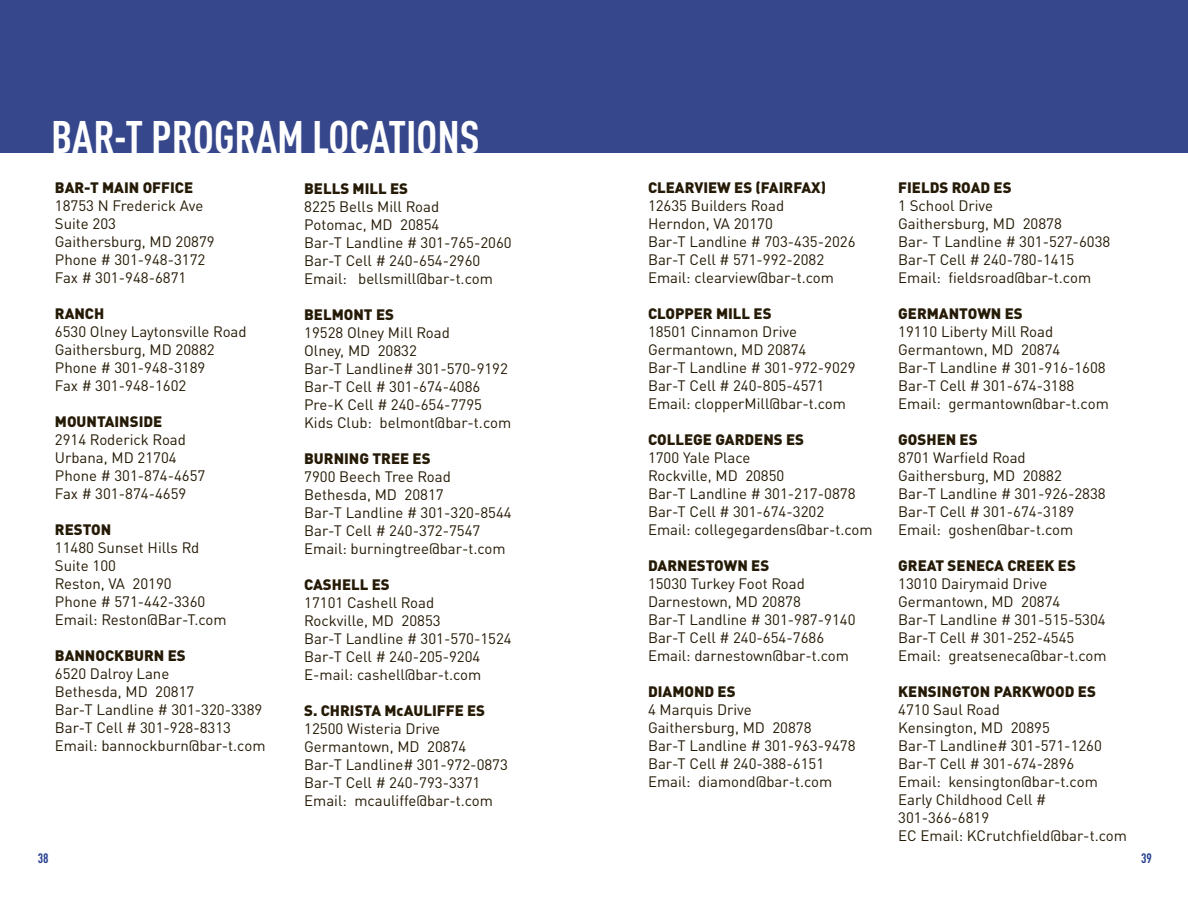
<style>
.page{position:relative;width:1188px;height:918px;background:#fff}
.page>*{position:absolute;margin:0;border:0;box-sizing:border-box;transform-origin:0 0}
.t1{font:700 condensed 45px "DINOT";color:#fff}
.t2{font:15px/18px "DINOT";color:#251a05}
.t3{font:900 15px "DINOT";color:#251a05}
.t4{font:700 condensed 13.5px "DINOT";color:#253f8e}
</style>
<div class="page">
<div style="left:0;top:0;width:1188px;height:152px;background:#36478c"></div>
<h1 class="t1" style="left:51px;top:109px;width:430px">BAR-T PROGRAM LOCATIONS</h1>
<p class="t3" style="left:55px;top:178px;width:140px">BAR-T MAIN OFFICE</p>
<p class="t2" style="left:55px;top:197px;width:161px">18753 N Frederick Ave<br>Suite 203<br>Gaithersburg, MD 20879<br>Phone # 301-948-3172<br>Fax # 301-948-6871</p>
<p class="t3" style="left:55px;top:304px;width:51px">RANCH</p>
<p class="t2" style="left:55px;top:323px;width:193px">6530 Olney Laytonsville Road<br>Gaithersburg, MD 20882<br>Phone # 301-948-3189<br>Fax # 301-948-1602</p>
<p class="t3" style="left:55px;top:412px;width:109px">MOUNTAINSIDE</p>
<p class="t2" style="left:55px;top:431px;width:152px">2914 Roderick Road<br>Urbana, MD 21704<br>Phone # 301-874-4657<br>Fax # 301-874-4659</p>
<p class="t3" style="left:55px;top:520px;width:58px">RESTON</p>
<p class="t2" style="left:55px;top:539px;width:173px">11480 Sunset Hills Rd<br>Suite 100<br>Reston, VA 20190<br>Phone # 571-442-3360<br>Email: Reston@Bar-T.com</p>
<p class="t3" style="left:55px;top:646px;width:132px">BANNOCKBURN ES</p>
<p class="t2" style="left:55px;top:665px;width:212px">6520 Dalroy Lane<br>Bethesda, MD 20817<br>Bar-T Landline # 301-320-3389<br>Bar-T Cell # 301-928-8313<br>Email: bannockburn@bar-t.com</p>
<p class="t3" style="left:304px;top:178px;width:105px">BELLS MILL ES</p>
<p class="t2" style="left:304px;top:197px;width:209px">8225 Bells Mill Road<br>Potomac, MD 20854<br>Bar-T Landline # 301-765-2060<br>Bar-T Cell # 240-654-2960<br>Email: bellsmill@bar-t.com</p>
<p class="t3" style="left:304px;top:304px;width:91px">BELMONT ES</p>
<p class="t2" style="left:304px;top:323px;width:209px">19528 Olney Mill Road<br>Olney, MD 20832<br>Bar-T Landline# 301-570-9192<br>Bar-T Cell # 301-674-4086<br>Pre-K Cell # 240-654-7795<br>Kids Club: belmont@bar-t.com</p>
<p class="t3" style="left:304px;top:448px;width:128px">BURNING TREE ES</p>
<p class="t2" style="left:304px;top:467px;width:209px">7900 Beech Tree Road<br>Bethesda, MD 20817<br>Bar-T Landline # 301-320-8544<br>Bar-T Cell # 240-372-7547<br>Email: burningtree@bar-t.com</p>
<p class="t3" style="left:304px;top:574px;width:87px">CASHELL ES</p>
<p class="t2" style="left:304px;top:593px;width:209px">17101 Cashell Road<br>Rockville, MD 20853<br>Bar-T Landline # 301-570-1524<br>Bar-T Cell # 240-205-9204<br>E-mail: cashell@bar-t.com</p>
<p class="t3" style="left:304px;top:700px;width:182px">S. CHRISTA McAULIFFE ES</p>
<p class="t2" style="left:304px;top:719px;width:205px">12500 Wisteria Drive<br>Germantown, MD 20874<br>Bar-T Landline# 301-972-0873<br>Bar-T Cell # 240-793-3371<br>Email: mcauliffe@bar-t.com</p>
<p class="t3" style="left:648px;top:178px;width:180px">CLEARVIEW ES (FAIRFAX)</p>
<p class="t2" style="left:648px;top:197px;width:209px">12635 Builders Road<br>Herndon, VA 20170<br>Bar-T Landline # 703-435-2026<br>Bar-T Cell # 571-992-2082<br>Email: clearview@bar-t.com</p>
<p class="t3" style="left:648px;top:304px;width:125px">CLOPPER MILL ES</p>
<p class="t2" style="left:648px;top:323px;width:209px">18501 Cinnamon Drive<br>Germantown, MD 20874<br>Bar-T Landline # 301-972-9029<br>Bar-T Cell # 240-805-4571<br>Email: clopperMill@bar-t.com</p>
<p class="t3" style="left:648px;top:430px;width:158px">COLLEGE GARDENS ES</p>
<p class="t2" style="left:648px;top:449px;width:226px">1700 Yale Place<br>Rockville, MD 20850<br>Bar-T Landline # 301-217-0878<br>Bar-T Cell # 301-674-3202<br>Email: collegegardens@bar-t.com</p>
<p class="t3" style="left:648px;top:556px;width:123px">DARNESTOWN ES</p>
<p class="t2" style="left:648px;top:575px;width:209px">15030 Turkey Foot Road<br>Darnestown, MD 20878<br>Bar-T Landline # 301-987-9140<br>Bar-T Cell # 240-654-7686<br>Email: darnestown@bar-t.com</p>
<p class="t3" style="left:648px;top:682px;width:89px">DIAMOND ES</p>
<p class="t2" style="left:648px;top:701px;width:209px">4 Marquis Drive<br>Gaithersburg, MD 20878<br>Bar-T Landline # 301-963-9478<br>Bar-T Cell # 240-388-6151<br>Email: diamond@bar-t.com</p>
<p class="t3" style="left:898px;top:178px;width:115px">FIELDS ROAD ES</p>
<p class="t2" style="left:898px;top:197px;width:214px">1 School Drive<br>Gaithersburg, MD 20878<br>Bar- T Landline # 301-527-6038<br>Bar-T Cell # 240-780-1415<br>Email: fieldsroad@bar-t.com</p>
<p class="t3" style="left:898px;top:304px;width:126px">GERMANTOWN ES</p>
<p class="t2" style="left:898px;top:323px;width:212px">19110 Liberty Mill Road<br>Germantown, MD 20874<br>Bar-T Landline # 301-916-1608<br>Bar-T Cell # 301-674-3188<br>Email: germantown@bar-t.com</p>
<p class="t3" style="left:898px;top:430px;width:81px">GOSHEN ES</p>
<p class="t2" style="left:898px;top:449px;width:209px">8701 Warfield Road<br>Gaithersburg, MD 20882<br>Bar-T Landline # 301-926-2838<br>Bar-T Cell # 301-674-3189<br>Email: goshen@bar-t.com</p>
<p class="t3" style="left:898px;top:556px;width:179px">GREAT SENECA CREEK ES</p>
<p class="t2" style="left:898px;top:575px;width:210px">13010 Dairymaid Drive<br>Germantown, MD 20874<br>Bar-T Landline # 301-515-5304<br>Bar-T Cell # 301-252-4545<br>Email: greatseneca@bar-t.com</p>
<p class="t3" style="left:898px;top:682px;width:199px">KENSINGTON PARKWOOD ES</p>
<p class="t2" style="left:898px;top:701px;width:230px">4710 Saul Road<br>Kensington, MD 20895<br>Bar-T Landline# 301-571-1260<br>Bar-T Cell # 301-674-2896<br>Email: kensington@bar-t.com<br>Early Childhood Cell #<br>301-366-6819<br>EC Email: KCrutchfield@bar-t.com</p>
<p class="t4" style="left:38px;top:850px;width:12px">38</p>
<p class="t4" style="left:1141px;top:850px;width:12px">39</p>
</div>
